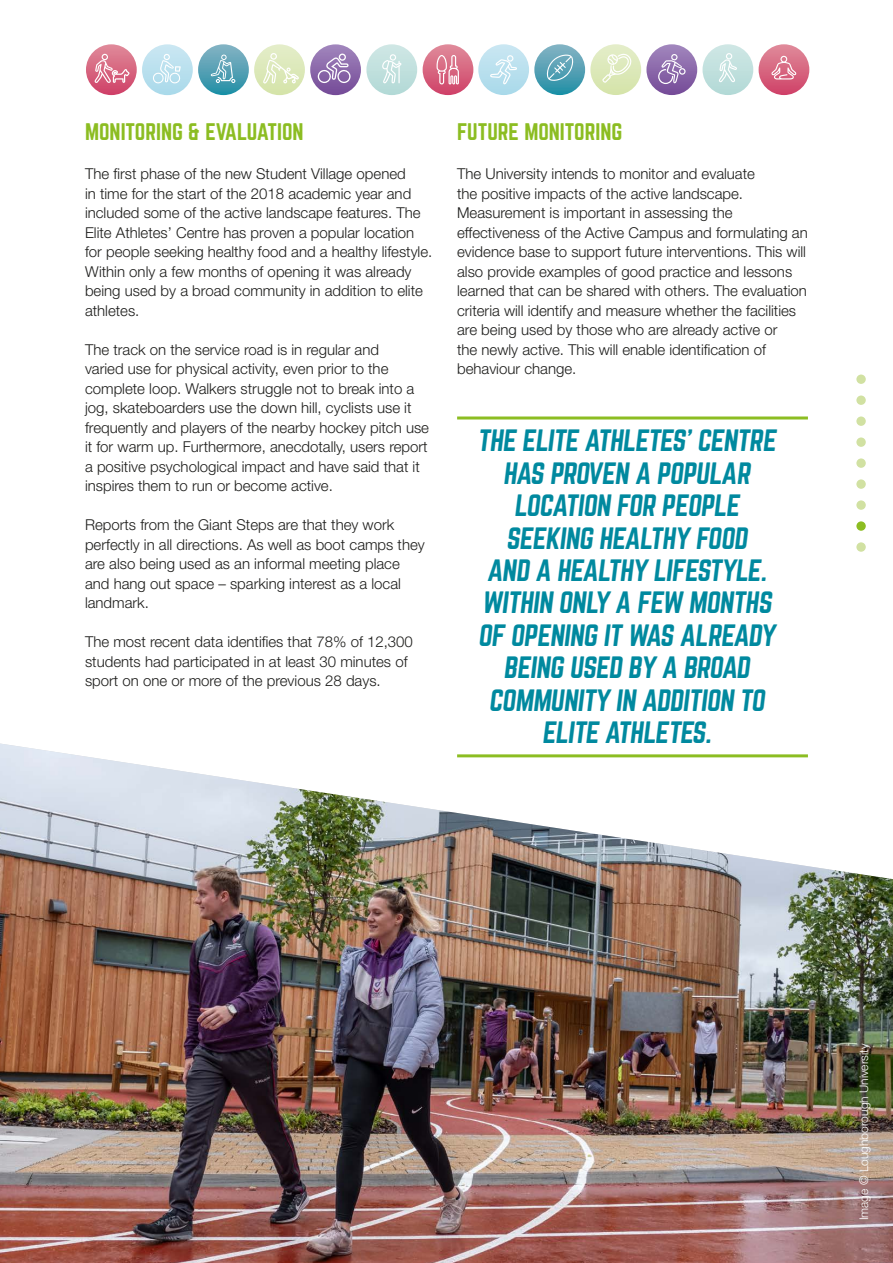
<style>
.page{position:relative;width:893px;height:1263px;background:#fff}
.page>*{position:absolute;margin:0;border:0;box-sizing:border-box;transform-origin:0 0}
.t1{font:27px/32.4px "Norwester";color:#00899f;text-align:center}
.t2{font:21px "Norwester";color:#8cbd22}
.t3{font:300 15px/19.5px "Helvetica Neue LT Std";color:#1d1d1b}
.t4{font:300 12px "Helvetica Neue LT Std";color:#fff}
</style>
<div class="page">
<svg style="left:310px;top:44px;width:51px;height:51px"></svg>
<svg style="left:86px;top:44px;width:51px;height:51px"></svg>
<svg style="left:198px;top:44px;width:51px;height:51px"></svg>
<svg style="left:142px;top:44px;width:51px;height:51px"></svg>
<svg style="left:254px;top:44px;width:51px;height:51px"></svg>
<svg style="left:263px;top:53px;width:36px;height:31px"></svg>
<svg style="left:318px;top:54px;width:33px;height:29px"></svg>
<svg style="left:95px;top:54px;width:35px;height:29px"></svg>
<svg style="left:152px;top:54px;width:29px;height:29px"></svg>
<svg style="left:211px;top:55px;width:24px;height:28px"></svg>
<svg style="left:478px;top:44px;width:51px;height:51px"></svg>
<svg style="left:702px;top:44px;width:51px;height:51px;background:#c2e0de"></svg>
<svg style="left:759px;top:44px;width:50px;height:51px"></svg>
<svg style="left:646px;top:44px;width:51px;height:51px"></svg>
<svg style="left:590px;top:44px;width:51px;height:51px"></svg>
<svg style="left:534px;top:44px;width:51px;height:51px"></svg>
<svg style="left:658px;top:54px;width:28px;height:30px"></svg>
<svg style="left:771px;top:55px;width:25px;height:24px"></svg>
<svg style="left:547px;top:55px;width:26px;height:26px"></svg>
<svg style="left:490px;top:55px;width:27px;height:29px"></svg>
<svg style="left:602px;top:54px;width:29px;height:29px"></svg>
<svg style="left:719px;top:53px;width:18px;height:29px"></svg>
<svg style="left:366px;top:44px;width:51px;height:51px"></svg>
<svg style="left:382px;top:54px;width:20px;height:29px"></svg>
<svg style="left:423px;top:44px;width:50px;height:51px"></svg>
<svg style="left:436px;top:55px;width:23px;height:29px"></svg>
<img style="left:0;top:743px;width:893px;height:520px">
<div style="left:856px;top:458px;width:10px;height:10px;background:#d1e1a2;border-radius:50%"></div>
<svg style="left:856px;top:521px;width:10px;height:10px"></svg>
<div style="left:856px;top:416px;width:10px;height:10px;background:#d1e1a2;border-radius:50%"></div>
<div style="left:856px;top:395px;width:10px;height:10px;background:#d1e1a2;border-radius:50%"></div>
<div style="left:856px;top:375px;width:10px;height:9px;background:#d1e1a2;border-radius:50%"></div>
<div style="left:856px;top:437px;width:10px;height:10px;background:#d1e1a2;border-radius:50%"></div>
<div style="left:856px;top:500px;width:10px;height:10px;background:#d1e1a2;border-radius:50%"></div>
<div style="left:856px;top:479px;width:10px;height:10px;background:#d1e1a2;border-radius:50%"></div>
<div style="left:856px;top:542px;width:10px;height:10px;background:#d1e1a2;border-radius:50%"></div>
<hr style="left:457px;top:416px;width:351px;height:3px;background:#8cbd22">
<hr style="left:457px;top:754px;width:351px;height:3px;background:#8cbd22">
<h2 class="t2" style="left:85px;top:122px;width:220px">MONITORING &amp; EVALUATION</h2>
<p class="t3" style="left:85px;top:164px;width:349px">The first phase of the new Student Village opened<br>in time for the start of the 2018 academic year and included some of the active landscape features. The Elite Athletes’ Centre has proven a popular location for people seeking healthy food and a healthy lifestyle.<br>Within only a few months of opening it was already being used by a broad community in addition to elite athletes.</p>
<p class="t3" style="left:85px;top:339px;width:345px">The track on the service road is in regular and<br>varied use for physical activity, even prior to the complete loop. Walkers struggle not to break into a jog, skateboarders use the down hill, cyclists use it frequently and players of the nearby hockey pitch use it for warm up. Furthermore, anecdotally, users report a positive psychological impact and have said that it inspires them to run or become active.</p>
<p class="t3" style="left:85px;top:515px;width:341px">Reports from the Giant Steps are that they work perfectly in all directions. As well as boot camps they are also being used as an informal meeting place and hang out space – sparking interest as a local landmark.</p>
<p class="t3" style="left:85px;top:632px;width:329px">The most recent data identifies that 78% of 12,300 students had participated in at least 30 minutes of sport on one or more of the previous 28 days.</p>
<h2 class="t2" style="left:457px;top:122px;width:167px">FUTURE MONITORING</h2>
<p class="t3" style="left:457px;top:164px;width:352px">The University intends to monitor and evaluate<br>the positive impacts of the active landscape.<br>Measurement is important in assessing the effectiveness of the Active Campus and formulating an evidence base to support future interventions. This will also provide examples of good practice and lessons learned that can be shared with others. The evaluation criteria will identify and measure whether the facilities are being used by those who are already active or<br>the newly active. This will enable identification of behaviour change.</p>
<h1 class="t1" style="left:478px;top:425px;width:303px">THE ELITE ATHLETES’ CENTRE<br>HAS PROVEN A POPULAR<br>LOCATION FOR PEOPLE<br>SEEKING HEALTHY FOOD<br>AND A HEALTHY LIFESTYLE.<br>WITHIN ONLY A FEW MONTHS<br>OF OPENING IT WAS ALREADY<br>BEING USED BY A BROAD<br>COMMUNITY IN ADDITION TO<br>ELITE ATHLETES.</h1>
<p class="t4" style="left:856px;top:1220px;width:178px;rotate:-90deg">Image © Loughborough University</p>
</div>
